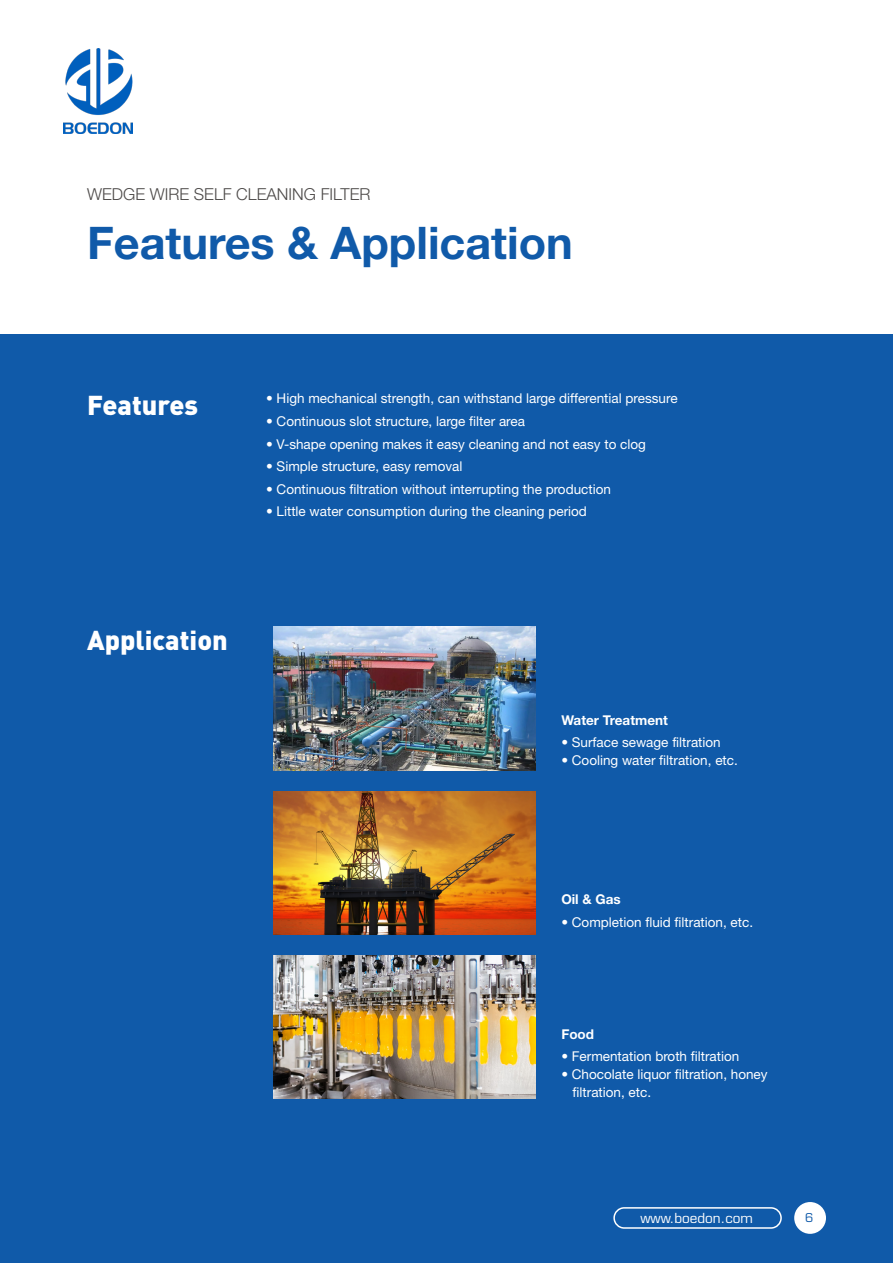
<style>
.page{position:relative;width:893px;height:1263px;background:#fff}
.page>*{position:absolute;margin:0;border:0;box-sizing:border-box;transform-origin:0 0}
.t1{font:700 45px "Helvetica Neue LT Pro";color:#105aa9}
.t2{font:900 27px "DIN";color:#fff}
.t3{font:300 16.5px "Helvetica Neue LT Pro";color:#4c4948}
.t4{font:13.5px/18px "Helvetica Neue LT Pro";color:#fff}
.t5{font:700 13.5px "Helvetica Neue LT Pro";color:#fff}
.t6{font:13.5px "Eurostile";color:#fff}
.t7{font:11.85px "Eurostile";color:#105aa9}
</style>
<div class="page">
<img style="left:64px;top:49px;width:68px;height:84px">
<div style="left:0;top:334px;width:893px;height:929px;background:#105aa9"></div>
<div style="left:794px;top:1202px;width:32px;height:32px;background:#fff;border-radius:50%"></div>
<div style="left:613px;top:1207px;width:169px;height:22px;border:2px solid #fff;border-radius:10px"></div>
<img style="left:273px;top:627px;width:263px;height:143px">
<img style="left:273px;top:791px;width:263px;height:144px">
<img style="left:273px;top:955px;width:263px;height:144px">
<p class="t3" style="left:87px;top:184px;width:285px">WEDGE WIRE SELF CLEANING FILTER</p>
<h1 class="t1" style="left:87px;top:214px;width:487px">Features &amp; Application</h1>
<h2 class="t2" style="left:87px;top:387px;width:112px">Features</h2>
<p class="t4" style="left:266px;top:389px;width:413px">• High mechanical strength, can withstand large differential pressure</p>
<p class="t4" style="left:266px;top:412px;width:260px">• Continuous slot structure, large filter area</p>
<p class="t4" style="left:266px;top:434px;width:381px">• V-shape opening makes it easy cleaning and not easy to clog</p>
<p class="t4" style="left:266px;top:457px;width:198px">• Simple structure, easy removal</p>
<p class="t4" style="left:266px;top:479px;width:346px">• Continuous filtration without interrupting the production</p>
<p class="t4" style="left:266px;top:502px;width:322px">• Little water consumption during the cleaning period</p>
<h2 class="t2" style="left:87px;top:622px;width:142px">Application</h2>
<p class="t5" style="left:561px;top:711px;width:108px">Water Treatment</p>
<p class="t4" style="left:561px;top:733px;width:161px">• Surface sewage filtration</p>
<p class="t4" style="left:561px;top:751px;width:178px">• Cooling water filtration, etc.</p>
<p class="t5" style="left:561px;top:891px;width:61px">Oil &amp; Gas</p>
<p class="t4" style="left:561px;top:912px;width:193px">• Completion fluid filtration, etc.</p>
<p class="t5" style="left:561px;top:1025px;width:34px">Food</p>
<p class="t4" style="left:561px;top:1047px;width:180px">• Fermentation broth filtration</p>
<p class="t4" style="left:573px;top:1065px;width:197px;text-indent:-11px">• Chocolate liquor filtration, honey filtration, etc.</p>
<p class="t6" style="left:640px;top:1210px;width:114px">www.boedon.com</p>
<p class="t7" style="left:805px;top:1211px;width:10px">6</p>
</div>
